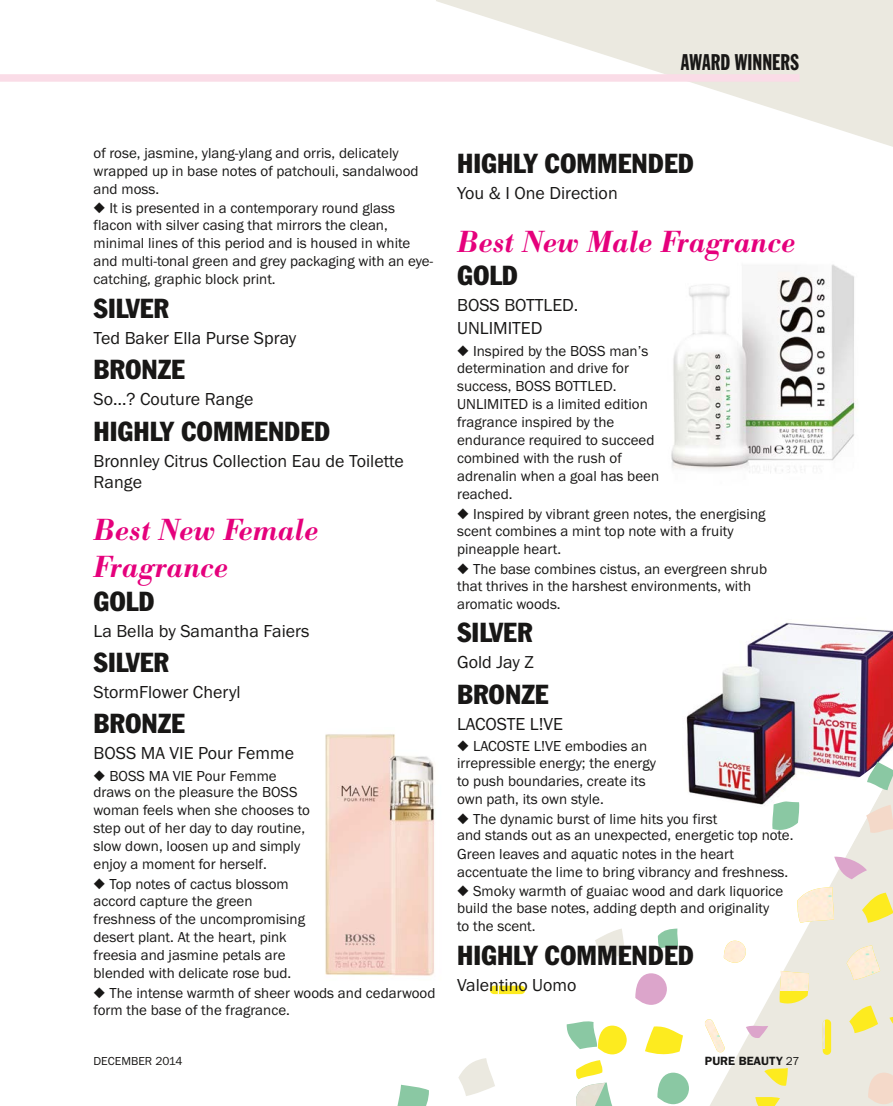
<style>
.page{position:relative;width:893px;height:1106px;background:#fff}
.page>*{position:absolute;margin:0;border:0;box-sizing:border-box;transform-origin:0 0}
.t1{font:italic 500 30px/36.5px "Bodoni BE";color:#e5007c}
.t2{font:condensed 27px "Franklin Gothic BT";color:#181716}
.t3{font:extra-condensed 22.5px "Franklin Gothic BT";color:#181716}
.t4{font:18px/21.6px "Franklin Gothic";color:#181716}
.t5{font:15px/17.9px "Franklin Gothic";color:#181716}
.t6{font:12px "Franklin Gothic";color:#181716}
.t7{font:600 12px "Franklin Gothic";color:#181716}
.s1{font-weight:400}
</style>
<div class="page">
<svg style="left:710px;top:879px;width:183px;height:227px;fill:#ebe9e0"></svg>
<svg style="left:849px;top:1005px;width:29px;height:28px"></svg>
<svg style="left:889px;top:1015px;width:4px;height:13px"></svg>
<svg style="left:755px;top:1096px;width:25px;height:10px"></svg>
<svg style="left:764px;top:1067px;width:24px;height:20px"></svg>
<svg style="left:576px;top:1060px;width:37px;height:46px"></svg>
<svg style="left:645px;top:1026px;width:38px;height:29px"></svg>
<svg style="left:566px;top:1021px;width:61px;height:33px"></svg>
<svg style="left:746px;top:1024px;width:22px;height:15px"></svg>
<svg style="left:458px;top:1058px;width:37px;height:38px"></svg>
<svg style="left:397px;top:1084px;width:32px;height:22px"></svg>
<svg style="left:868px;top:1072px;width:25px;height:32px"></svg>
<svg style="left:657px;top:1072px;width:32px;height:32px"></svg>
<svg style="left:823px;top:1019px;width:8px;height:35px"></svg>
<svg style="left:823px;top:1019px;width:1px;height:29px"></svg>
<img style="left:705px;top:1018px;width:20px;height:34px">
<img style="left:847px;top:945px;width:33px;height:35px">
<svg style="left:772px;top:808px;width:28px;height:22px"></svg>
<svg style="left:657px;top:928px;width:21px;height:20px"></svg>
<svg style="left:862px;top:892px;width:31px;height:30px"></svg>
<svg style="left:595px;top:929px;width:30px;height:30px"></svg>
<svg style="left:779px;top:990px;width:31px;height:14px"></svg>
<img style="left:779px;top:970px;width:31px;height:20px">
<img style="left:797px;top:887px;width:37px;height:35px">
<img style="left:724px;top:940px;width:22px;height:22px">
<svg style="left:635px;top:973px;width:32px;height:31px"></svg>
<div style="left:490px;top:985px;width:35px;height:9px;background:#fdeb1f;border-radius:4px"></div>
<svg style="left:436px;top:0;width:457px;height:147px;fill:#ebe9e0"></svg>
<div style="left:0;top:74px;width:799px;height:8px;background:#fadce7"></div>
<img style="left:325px;top:734px;width:110px;height:242px">
<img style="left:686px;top:622px;width:207px;height:186px">
<img style="left:671px;top:264px;width:185px;height:209px">
<svg style="left:812px;top:761px;width:81px;height:118px"></svg>
<h3 class="t3" style="left:681px;top:54px;width:120px">AWARD WINNERS</h3>
<p class="t5" style="left:94px;top:145px;width:327px">of rose, jasmine, ylang-ylang and orris, delicately wrapped up in base notes of patchouli, sandalwood and moss.</p>
<p class="t5" style="left:94px;top:201px;width:341px">◆ It is presented in a contemporary round glass flacon with silver casing that mirrors the clean, minimal lines of this period and is housed in white and multi-tonal green and grey packaging with an eye&shy;catching, graphic block print.</p>
<h2 class="t2" style="left:94px;top:293px;width:77px">SILVER</h2>
<p class="t4" style="left:94px;top:328px;width:204px">Ted Baker Ella Purse Spray</p>
<h2 class="t2" style="left:94px;top:354px;width:93px">BRONZE</h2>
<p class="t4" style="left:94px;top:390px;width:161px">So…? Couture Range</p>
<h2 class="t2" style="left:94px;top:415px;width:238px">HIGHLY COMMENDED</h2>
<p class="t4" style="left:94px;top:451px;width:312px">Bronnley Citrus Collection Eau de Toilette<br>Range</p>
<h1 class="t1" style="left:94px;top:515px;width:226px">Best New Female<br>Fragrance</h1>
<h2 class="t2" style="left:94px;top:585px;width:62px">GOLD</h2>
<p class="t4" style="left:94px;top:621px;width:218px">La Bella by Samantha Faiers</p>
<h2 class="t2" style="left:94px;top:647px;width:77px">SILVER</h2>
<p class="t4" style="left:94px;top:682px;width:149px">StormFlower Cheryl</p>
<h2 class="t2" style="left:94px;top:708px;width:93px">BRONZE</h2>
<p class="t4" style="left:94px;top:744px;width:202px">BOSS MA VIE Pour Femme</p>
<p class="t5" style="left:94px;top:767px;width:218px">◆ BOSS MA VIE Pour Femme draws on the pleasure the BOSS woman feels when she chooses to step out of her day to day routine, slow down, loosen up and simply enjoy a moment for herself.</p>
<p class="t5" style="left:94px;top:876px;width:213px">◆ Top notes of cactus blossom accord capture the green freshness of the uncompromising desert plant. At the heart, pink freesia and jasmine petals are blended with delicate rose bud.</p>
<p class="t5" style="left:94px;top:985px;width:343px;line-height:17px">◆ The intense warmth of sheer woods and cedarwood form the base of the fragrance.</p>
<h2 class="t2" style="left:457px;top:148px;width:238px">HIGHLY COMMENDED</h2>
<p class="t4" style="left:457px;top:184px;width:162px">You &amp; I One Direction</p>
<h1 class="t1" style="left:457px;top:227px;width:340px">Best New Male Fragrance</h1>
<h2 class="t2" style="left:457px;top:260px;width:62px">GOLD</h2>
<p class="t4" style="left:457px;top:295px;width:123px;line-height:22.6px">BOSS BOTTLED.<br>UNLIMITED</p>
<p class="t5" style="left:457px;top:343px;width:204px">◆ Inspired by the BOSS man’s determination and drive for success, BOSS BOTTLED.<br>UNLIMITED is a limited edition fragrance inspired by the endurance required to succeed combined with the rush of adrenalin when a goal has been reached.</p>
<p class="t5" style="left:457px;top:506px;width:310px;line-height:17.4px">◆ Inspired by vibrant green notes, the energising scent combines a mint top note with a fruity pineapple heart.</p>
<p class="t5" style="left:457px;top:561px;width:311px;line-height:17.4px">◆ The base combines cistus, an evergreen shrub that thrives in the harshest environments, with aromatic woods.</p>
<h2 class="t2" style="left:457px;top:617px;width:77px">SILVER</h2>
<p class="t4" style="left:457px;top:653px;width:78px">Gold Jay Z</p>
<h2 class="t2" style="left:457px;top:678px;width:93px">BRONZE</h2>
<p class="t4" style="left:457px;top:714px;width:107px">LACOSTE L!VE</p>
<p class="t5" style="left:457px;top:738px;width:200px">◆ LACOSTE L!VE embodies an irrepressible energy; the energy to push boundaries, create its own path, its own style.</p>
<p class="t5" style="left:457px;top:811px;width:338px">◆ The dynamic burst of lime hits you first<br>and stands out as an unexpected, energetic top note.<br>Green leaves and aquatic notes in the heart accentuate the lime to bring vibrancy and freshness.</p>
<p class="t5" style="left:457px;top:883px;width:328px;line-height:17.4px">◆ Smoky warmth of guaiac wood and dark liquorice build the base notes, adding depth and originality to the scent.</p>
<h2 class="t2" style="left:457px;top:939px;width:238px">HIGHLY COMMENDED</h2>
<p class="t4" style="left:457px;top:975px;width:121px">Valentino Uomo</p>
<p class="t6" style="left:94px;top:1056px;width:91px">DECEMBER 2014</p>
<p class="t7" style="left:705px;top:1056px;width:96px">PURE BEAUTY <span class="s1">27</span></p>
</div>
